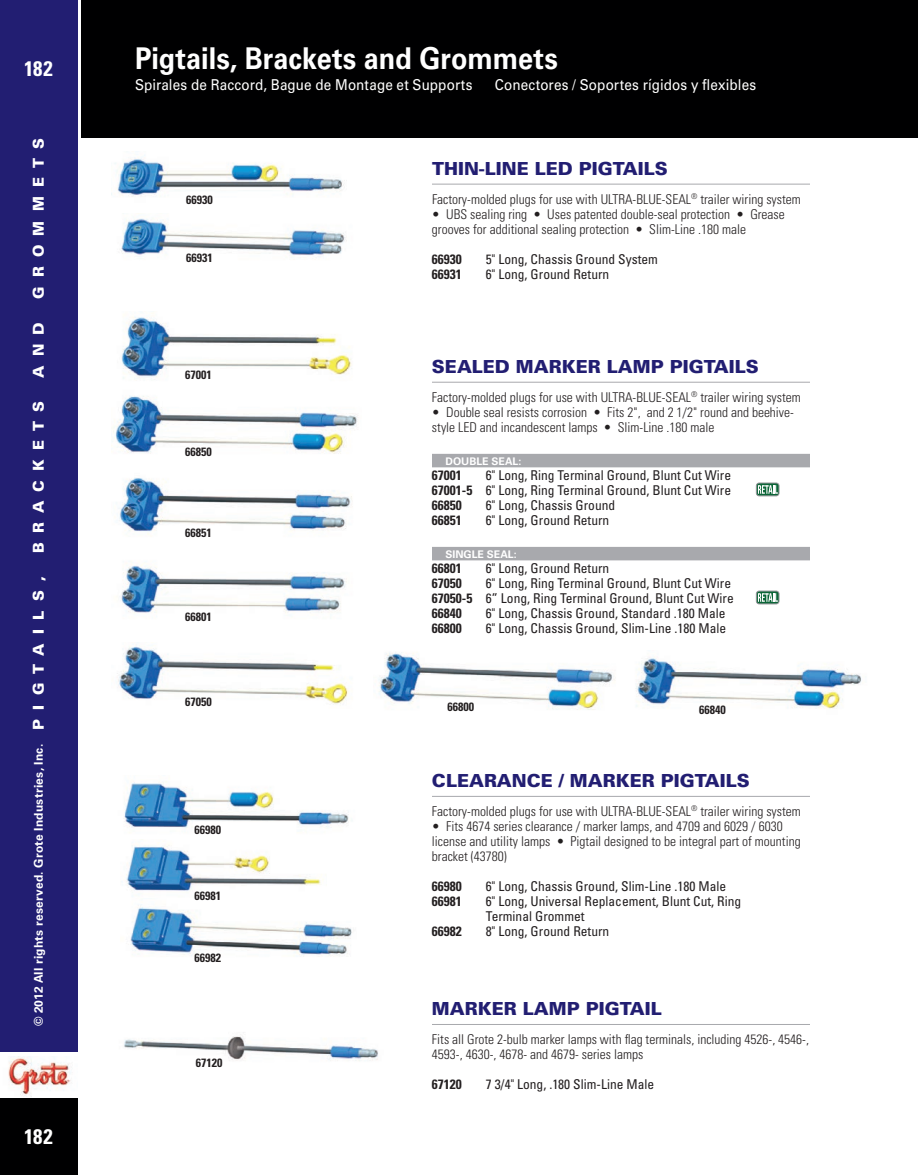
<style>
.page{position:relative;width:918px;height:1175px;background:#fff}
.page>*{position:absolute;margin:0;border:0;box-sizing:border-box;transform-origin:0 0}
.t1{font:700 30px "Univers LT Std";color:#fff;scale:.9 1}
.t2{font:700 condensed 21px "Univers LT Std";letter-spacing:.01em;color:#fff}
.t3{font:900 18px "Univers LT Std";color:#221e72}
.t4{font:15px "Univers LT Std";letter-spacing:.01em;color:#fff;scale:.9 1}
.t5{font:900 15px "Univers LT Std";letter-spacing:.615em;color:#fff}
.t6{font:300 condensed 13.5px/15px "Univers LT Std";color:#231f20}
.t7{font:condensed 13.5px/15px "Univers LT Std";color:#231f20}
.t8{font:700 condensed 13.5px "Univers LT Std";color:#231f20}
.t9{font:700 condensed 12px "Univers LT Std";color:#231f20}
.t10{font:700 12px "Univers LT Std";letter-spacing:.02em;color:#fff}
.t11{font:700 10.5px "Univers LT Std";color:#fff}
.s1{font-weight:700}
</style>
<div class="page">
<div style="left:0;top:0;width:78px;height:1174px;background:#221e72"></div>
<div style="left:81px;top:0;width:837px;height:138px;background:#000001"></div>
<div style="left:0;top:1098px;width:78px;height:76px;background:#000001"></div>
<div style="left:0;top:1052px;width:78px;height:46px;background:#fff"></div>
<img style="left:8px;top:1056px;width:63px;height:41px">
<img style="left:121px;top:218px;width:226px;height:42px">
<img style="left:117px;top:642px;width:233px;height:63px">
<img style="left:124px;top:1036px;width:254px;height:25px">
<hr style="left:432px;top:184px;width:378px;height:1px;background:#a8a9ad">
<hr style="left:432px;top:382px;width:378px;height:1px;background:#a8a9ad">
<div style="left:432px;top:454px;width:378px;height:13px;background:#a8a9ad"></div>
<div style="left:432px;top:547px;width:378px;height:13px;background:#a8a9ad"></div>
<hr style="left:432px;top:796px;width:378px;height:1px;background:#a8a9ad">
<hr style="left:432px;top:1024px;width:378px;height:1px;background:#a8a9ad">
<div style="left:756px;top:483px;width:23px;height:13px;background:#0c6638;border-radius:3px"></div>
<div style="left:756px;top:482px;width:23px;height:14px;border:1px solid #939598;border-radius:3px"></div>
<svg style="left:758px;top:485px;width:20px;height:9px"></svg>
<div style="left:756px;top:591px;width:23px;height:13px;background:#0c6638;border-radius:3px"></div>
<div style="left:756px;top:590px;width:23px;height:14px;border:1px solid #939598;border-radius:3px"></div>
<svg style="left:758px;top:593px;width:20px;height:9px"></svg>
<img style="left:111px;top:155px;width:234px;height:42px">
<img style="left:118px;top:478px;width:234px;height:57px">
<img style="left:113px;top:396px;width:245px;height:58px">
<img style="left:121px;top:561px;width:226px;height:52px">
<img style="left:379px;top:652px;width:236px;height:58px">
<img style="left:636px;top:657px;width:226px;height:52px">
<img style="left:130px;top:904px;width:222px;height:52px">
<img style="left:123px;top:781px;width:226px;height:47px">
<img style="left:126px;top:842px;width:195px;height:49px">
<img style="left:121px;top:316px;width:231px;height:64px">
<h2 class="t2" style="left:24px;top:56px;width:30px">182</h2>
<p class="t5" style="left:29px;top:299px;width:163px;rotate:-90deg">GROMMETS</p>
<p class="t5" style="left:29px;top:378px;width:57px;rotate:-90deg">AND</p>
<p class="t5" style="left:29px;top:553px;width:154px;rotate:-90deg">BRACKETS</p>
<p class="t5" style="left:29px;top:729px;width:155px;rotate:-90deg">PIGTAILS,</p>
<p class="t10" style="left:31px;top:1026px;width:284px;rotate:-90deg">© 2012 All rights reserved. Grote Industries, Inc.</p>
<h2 class="t2" style="left:24px;top:1123px;width:30px">182</h2>
<h1 class="t1" style="left:135px;top:41px;width:471px">Pigtails, Brackets and Grommets</h1>
<p class="t4" style="left:135px;top:76px;width:376px">Spirales de Raccord, Bague de Montage et Supports</p>
<p class="t4" style="left:495px;top:76px;width:292px">Conectores / Soportes rígidos y flexibles</p>
<p class="t9" style="left:186px;top:193px;width:28px">66930</p>
<p class="t9" style="left:186px;top:250px;width:28px">66931</p>
<p class="t9" style="left:185px;top:367px;width:28px">67001</p>
<p class="t9" style="left:185px;top:444px;width:28px">66850</p>
<p class="t9" style="left:185px;top:525px;width:28px">66851</p>
<p class="t9" style="left:185px;top:609px;width:28px">66801</p>
<p class="t9" style="left:185px;top:694px;width:28px">67050</p>
<p class="t9" style="left:194px;top:822px;width:28px">66980</p>
<p class="t9" style="left:194px;top:888px;width:28px">66981</p>
<p class="t9" style="left:194px;top:950px;width:28px">66982</p>
<p class="t9" style="left:196px;top:1055px;width:28px">67120</p>
<h3 class="t3" style="left:432px;top:157px;width:237px">THIN-LINE LED PIGTAILS</h3>
<p class="t6" style="left:432px;top:191px;width:370px">Factory-molded plugs for use with ULTRA-BLUE-SEAL<sup>®</sup> trailer wiring system</p>
<p class="t6" style="left:432px;top:206px;width:354px">• UBS sealing ring • Uses patented double-seal protection • Grease grooves for additional sealing protection • Slim-Line .180 male</p>
<p class="t8" style="left:432px;top:250px;width:31px">66930</p>
<p class="t7" style="left:486px;top:251px;width:174px">5" Long, Chassis Ground System</p>
<p class="t8" style="left:432px;top:265px;width:31px">66931</p>
<p class="t7" style="left:486px;top:266px;width:125px">6" Long, Ground Return</p>
<h3 class="t3" style="left:432px;top:355px;width:328px">SEALED MARKER LAMP PIGTAILS</h3>
<p class="t6" style="left:432px;top:389px;width:370px">Factory-molded plugs for use with ULTRA-BLUE-SEAL<sup>®</sup> trailer wiring system</p>
<p class="t6" style="left:432px;top:404px;width:363px">• Double seal resists corrosion • Fits 2", and 2 1/2" round and beehive&shy;style LED and incandescent lamps • Slim-Line .180 male</p>
<p class="t11" style="left:445px;top:455px;width:77px">DOUBLE SEAL:</p>
<p class="t8" style="left:432px;top:466px;width:31px">67001</p>
<p class="t7" style="left:432px;top:467px;width:301px;text-align:justify;text-indent:54px">6" Long, Ring Terminal Ground, Blunt Cut Wire <span class="s1">67001-5</span> 6" Long, Ring Terminal Ground, Blunt Cut Wire <span class="s1">66850</span></p>
<p class="t7" style="left:486px;top:497px;width:131px">6" Long, Chassis Ground</p>
<p class="t8" style="left:432px;top:511px;width:31px">66851</p>
<p class="t7" style="left:486px;top:512px;width:125px">6" Long, Ground Return</p>
<p class="t11" style="left:445px;top:548px;width:73px">SINGLE SEAL:</p>
<p class="t8" style="left:432px;top:559px;width:31px">66801</p>
<p class="t7" style="left:486px;top:560px;width:125px">6" Long, Ground Return</p>
<p class="t8" style="left:432px;top:574px;width:31px">67050</p>
<p class="t7" style="left:432px;top:575px;width:303px;text-indent:54px">6" Long, Ring Terminal Ground, Blunt Cut Wire<br><span class="s1">67050-5</span> 6” Long, Ring Terminal Ground, Blunt Cut Wire<br><span class="s1">66840</span></p>
<p class="t7" style="left:486px;top:605px;width:241px">6" Long, Chassis Ground, Standard .180 Male</p>
<p class="t8" style="left:432px;top:619px;width:31px">66800</p>
<p class="t7" style="left:486px;top:620px;width:242px">6" Long, Chassis Ground, Slim-Line .180 Male</p>
<p class="t9" style="left:447px;top:699px;width:28px">66800</p>
<p class="t9" style="left:699px;top:702px;width:28px">66840</p>
<h3 class="t3" style="left:432px;top:769px;width:319px">CLEARANCE / MARKER PIGTAILS</h3>
<p class="t6" style="left:432px;top:803px;width:370px">Factory-molded plugs for use with ULTRA-BLUE-SEAL<sup>®</sup> trailer wiring system</p>
<p class="t6" style="left:432px;top:818px;width:370px">• Fits 4674 series clearance / marker lamps, and 4709 and 6029 / 6030 license and utility lamps • Pigtail designed to be integral part of mounting bracket (43780)</p>
<p class="t8" style="left:432px;top:877px;width:31px">66980</p>
<p class="t7" style="left:486px;top:878px;width:242px">6" Long, Chassis Ground, Slim-Line .180 Male</p>
<p class="t8" style="left:432px;top:892px;width:31px">66981</p>
<p class="t7" style="left:486px;top:893px;width:257px">6" Long, Universal Replacement, Blunt Cut, Ring<br>Terminal Grommet</p>
<p class="t8" style="left:432px;top:922px;width:31px">66982</p>
<p class="t7" style="left:486px;top:923px;width:125px">8" Long, Ground Return</p>
<h3 class="t3" style="left:432px;top:997px;width:230px">MARKER LAMP PIGTAIL</h3>
<p class="t6" style="left:432px;top:1031px;width:379px">Fits all Grote 2-bulb marker lamps with flag terminals, including 4526-, 4546-,<br>4593-, 4630-, 4678- and 4679- series lamps</p>
<p class="t8" style="left:432px;top:1075px;width:31px">67120</p>
<p class="t7" style="left:486px;top:1076px;width:170px">7 3/4" Long, .180 Slim-Line Male</p>
</div>
